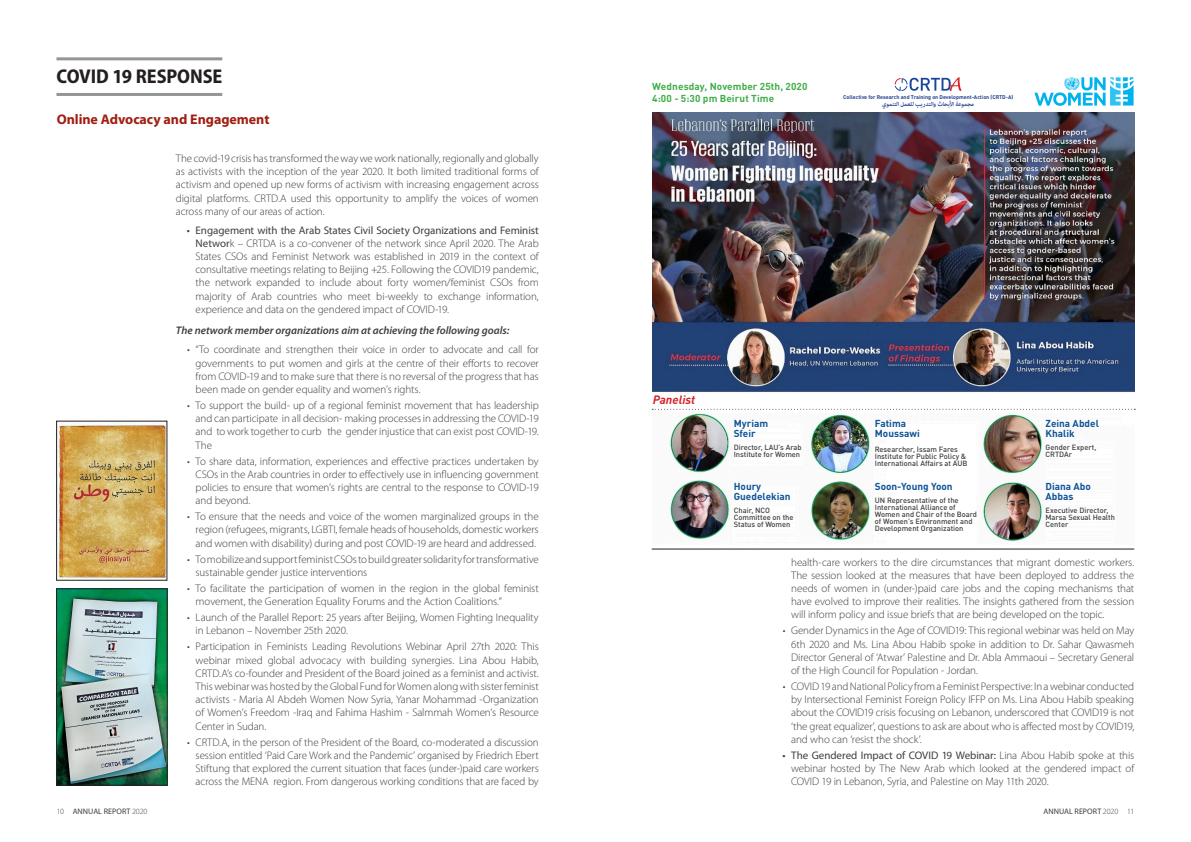
<style>
.page{position:relative;width:1191px;height:842px;background:#fff}
.page>*{position:absolute;margin:0;border:0;box-sizing:border-box;transform-origin:0 0}
.page_titles{font:700 semi-condensed 20px "Myriad Pro";letter-spacing:-.01em;color:#231f20}
.subHead{font:700 14px "Myriad Pro";letter-spacing:-.005em;color:#a01e12}
.body{font:italic 700 12px "DIN Pro";color:#d1232a}
.body-2{font:300 11px/13.2px "Myriad Pro";letter-spacing:-.01em;color:#3e3e3f;text-align:justify}
.SUBHEAD{font:italic 600 11px "Myriad Pro";color:#3e3e3f}
.body-3{font:700 10px/10px "DIN Pro";color:#105499}
.subHead-2{font:700 10px "DIN Pro";letter-spacing:.01em;color:#40ae49}
.body-4{font:700 8.6px "Adobe Arabic";color:#253f8e}
.t1{font:8px "Myriad Pro";letter-spacing:.01em;color:#3e3e3f}
.body-5{font:500 7.5px/7px "DIN Pro";color:#3e3e3f}
.body-6{font:700 5.4px "DIN Pro";color:#253f8e}
.s1{font-weight:400}
.s2{font-weight:300}
</style>
<div class="page">
<hr style="left:56px;top:57px;width:166px;height:3px;background:#939598">
<hr style="left:56px;top:93px;width:166px;height:3px;background:#939598">
<img style="left:58px;top:425px;width:107px;height:153px">
<div style="left:56px;top:421px;width:111px;height:159px;border:1px solid #231f20"></div>
<img style="left:58px;top:591px;width:107px;height:192px">
<div style="left:56px;top:589px;width:111px;height:196px;border:1px solid #231f20"></div>
<img style="left:652px;top:113px;width:482px;height:429px">
<img style="left:1034px;top:77px;width:100px;height:29px">
<svg style="left:894px;top:77px;width:67px;height:14px"></svg>
<svg style="left:652px;top:409px;width:483px;height:1px"></svg>
<hr style="left:651px;top:549px;width:483px;height:1px;background:#231f20">
<p class="page_titles" style="left:56px;top:63px;width:167px">COVID 19 RESPONSE</p>
<p class="subHead" style="left:57px;top:111px;width:214px">Online Advocacy and Engagement</p>
<p class="body-2" style="left:176px;top:152px;width:364px">The covid-19 crisis has transformed the way we work nationally, regionally and globally as activists with the inception of the year 2020. It both limited traditional forms of activism and opened up new forms of activism with increasing engagement across digital platforms. CRTD.A used this opportunity to amplify the voices of women across many of our areas of action.</p>
<p class="body-2" style="left:196px;top:223px;width:345px;text-indent:-9px"><span class="s1">• Engagement with the Arab States Civil Society Organizations and Feminist Networ</span>k – CRTDA is a co-convener of the network since April 2020. The Arab States CSOs and Feminist Network was established in 2019 in the context of consultative meetings relating to Beijing +25. Following the COVID19 pandemic, the network expanded to include about forty women/feminist CSOs from majority of Arab countries who meet bi-weekly to exchange information, experience and data on the gendered impact of COVID-19.</p>
<p class="SUBHEAD" style="left:176px;top:324px;width:335px">The network member organizations aim at achieving the following goals:</p>
<p class="body-2" style="left:196px;top:343px;width:345px;text-indent:-8px">• “To coordinate and strengthen their voice in order to advocate and call for governments to put women and girls at the centre of their efforts to recover from COVID-19 and to make sure that there is no reversal of the progress that has been made on gender equality and women’s rights.</p>
<p class="body-2" style="left:196px;top:399px;width:345px;text-indent:-8px">• To support the build- up of a regional feminist movement that has leadership and can participate in all decision- making processes in addressing the COVID-19 and to work together to curb the gender injustice that can exist post COVID-19.<br>The</p>
<p class="body-2" style="left:196px;top:454px;width:345px;text-indent:-8px">• To share data, information, experiences and effective practices undertaken by CSOs in the Arab countries in order to effectively use in influencing government policies to ensure that women’s rights are central to the response to COVID-19 and beyond.</p>
<p class="body-2" style="left:196px;top:510px;width:345px;text-indent:-8px">• To ensure that the needs and voice of the women marginalized groups in the region (refugees, migrants, LGBTI, female heads of households, domestic workers and women with disability) during and post COVID-19 are heard and addressed.</p>
<p class="body-2" style="left:196px;top:552px;width:345px;text-indent:-8px">• To mobilize and support feminist CSOs to build greater solidarity for transformative sustainable gender justice interventions</p>
<p class="body-2" style="left:196px;top:582px;width:345px;text-indent:-8px">• To facilitate the participation of women in the region in the global feminist movement, the Generation Equality Forums and the Action Coalitions.”</p>
<p class="body-2" style="left:196px;top:611px;width:344px;text-indent:-8px">• Launch of the Parallel Report: 25 years after Beijing, Women Fighting Inequality in Lebanon – November 25th 2020.</p>
<p class="body-2" style="left:196px;top:640px;width:345px;text-indent:-8px">• Participation in Feminists Leading Revolutions Webinar April 27th 2020: This webinar mixed global advocacy with building synergies. Lina Abou Habib, CRTD.A’s co-founder and President of the Board joined as a feminist and activist.<br>This webinar was hosted by the Global Fund for Women along with sister feminist activists - Maria Al Abdeh Women Now Syria, Yanar Mohammad -Organization of Women’s Freedom -Iraq and Fahima Hashim - Salmmah Women’s Resource Center in Sudan.</p>
<p class="body-2" style="left:196px;top:735px;width:345px;text-indent:-8px">• CRTD.A, in the person of the President of the Board, co-moderated a discussion session entitled ‘Paid Care Work and the Pandemic’ organised by Friedrich Ebert Stiftung that explored the current situation that faces (under-)paid care workers across the MENA region. From dangerous working conditions that are faced by</p>
<p class="subHead-2" style="left:652px;top:78px;width:157px">Wednesday, November 25th, 2020</p>
<p class="subHead-2" style="left:652px;top:90px;width:123px">4:00 - 5:30 pm Beirut Time</p>
<p class="body-6" style="left:843px;top:92px;width:172px">Collective for Research and Training on Development-Action (CRTD-A)</p>
<p class="body-4" style="left:921px;top:98px;width:55px">ثو ا ل تدري مجموعةاأ لبحا</p>
<p class="body-4" style="left:882px;top:98px;width:36px">بل لعملا لتنموي</p>
<p class="body" style="left:652px;top:390px;width:44px">Panelist</p>
<p class="body-3" style="left:733px;top:418px;width:36px">Myriam<br>Sfeir</p>
<p class="body-5" style="left:733px;top:443px;width:69px">Director, LAU’s Arab<br>Institute for Women</p>
<p class="body-3" style="left:733px;top:481px;width:58px">Houry<br>Guedelekian</p>
<p class="body-5" style="left:733px;top:506px;width:61px">Chair, NCO<br>Committee on the<br>Status of Women</p>
<p class="body-3" style="left:874px;top:418px;width:46px">Fatima<br>Moussawi</p>
<p class="body-5" style="left:874px;top:444px;width:94px">Researcher, Issam Fares<br>Institute for Public Policy &amp;<br>International Affairs at AUB</p>
<p class="body-3" style="left:874px;top:481px;width:79px">Soon-Young Yoon</p>
<p class="body-5" style="left:874px;top:496px;width:104px">UN Representative of the<br>International Alliance of<br>Women and Chair of the Board of Women’s Environment and<br>Development Organization</p>
<p class="body-3" style="left:1045px;top:418px;width:55px">Zeina Abdel<br>Khalik</p>
<p class="body-5" style="left:1045px;top:443px;width:52px">Gender Expert,<br>CRTDAr</p>
<p class="body-3" style="left:1045px;top:481px;width:47px">Diana Abo<br>Abbas</p>
<p class="body-5" style="left:1045px;top:506px;width:71px">Executive Director,<br>Marsa Sexual Health<br>Center</p>
<p class="body-2" style="left:791px;top:555px;width:345px">health-care workers to the dire circumstances that migrant domestic workers.<br>The session looked at the measures that have been deployed to address the needs of women in (under-)paid care jobs and the coping mechanisms that have evolved to improve their realities. The insights gathered from the session will inform policy and issue briefs that are being developed on the topic.</p>
<p class="body-2" style="left:791px;top:624px;width:345px;text-indent:-8px">• Gender Dynamics in the Age of COVID19: This regional webinar was held on May 6th 2020 and Ms. Lina Abou Habib spoke in addition to Dr. Sahar Qawasmeh Director General of ‘Atwar’ Palestine and Dr. Abla Ammaoui – Secretary General of the High Council for Population - Jordan.</p>
<p class="body-2" style="left:791px;top:680px;width:344px;text-indent:-8px">• COVID 19 and National Policy from a Feminist Perspective: In a webinar conducted by Intersectional Feminist Foreign Policy IFFP on Ms. Lina Abou Habib speaking about the COVID19 crisis focusing on Lebanon, underscored that COVID19 is not ‘the great equalizer’, questions to ask are about who is affected most by COVID19, and who can ‘resist the shock’.</p>
<p class="body-2" style="left:791px;top:748px;width:344px;text-indent:-9px"><span class="s1">• The Gendered Impact of COVID 19 Webinar:</span> Lina Abou Habib spoke at this webinar hosted by The New Arab which looked at the gendered impact of COVID 19 in Lebanon, Syria, and Palestine on May 11th 2020.</p>
<p class="t1" style="left:57px;top:806px;width:92px"><span class="s2">10</span> ANNUAL REPORT <span class="s2">2020</span></p>
<p class="t1" style="left:1043px;top:806px;width:92px">ANNUAL REPORT <span class="s2">2020 11</span></p>
</div>
